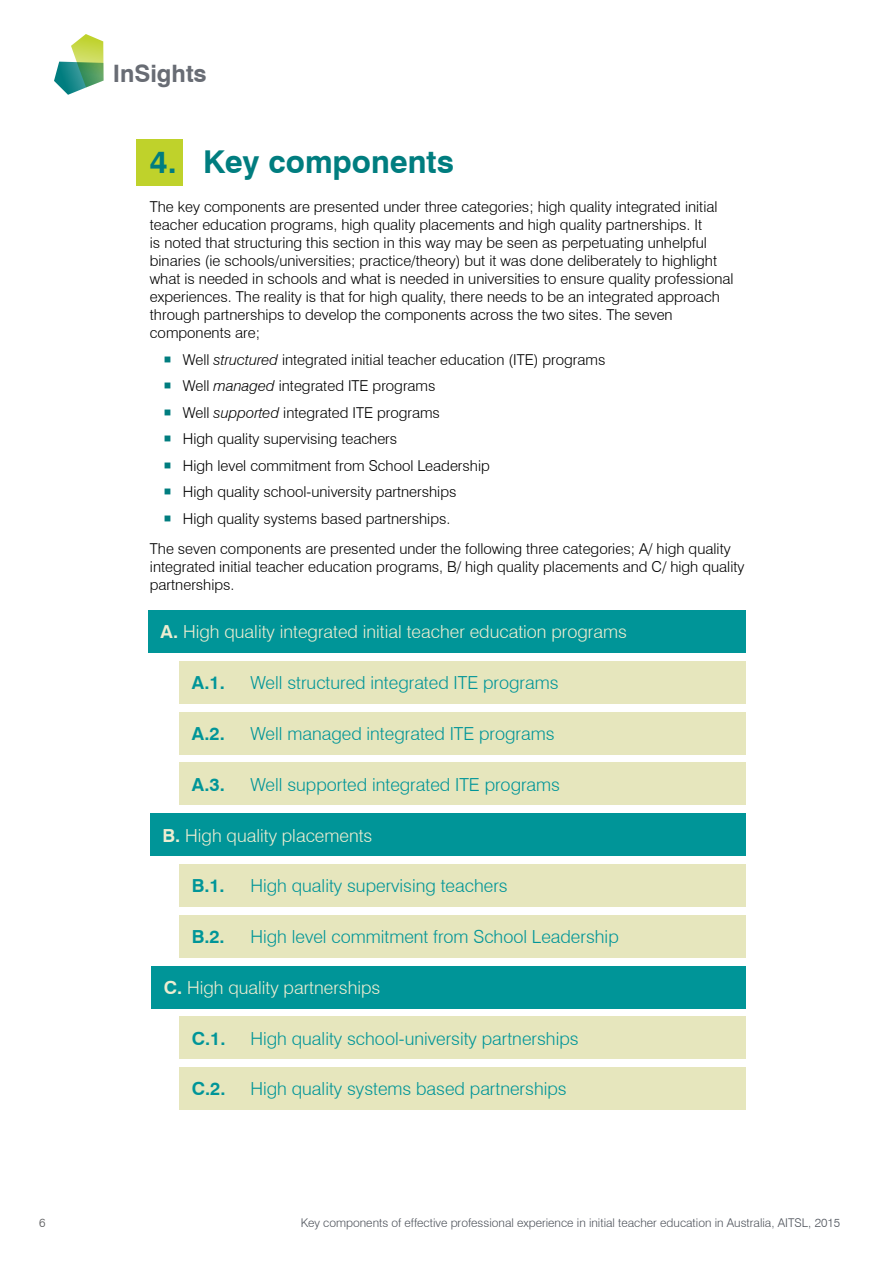
<style>
.page{position:relative;width:893px;height:1263px;background:#fff}
.page>*{position:absolute;margin:0;border:0;box-sizing:border-box;transform-origin:0 0}
.t1{font:700 31.5px "Swiss 721 BT";color:#007d7f}
.t2{font:700 24px "Swiss 721 BT";color:#686c74}
.t3{font:300 18px "Swiss 721 BT";color:#009598}
.t4{font:300 18px "Swiss 721 BT";color:#ededd1}
.t5{font:700 18px "Swiss 721 BT";color:#009598}
.t6{font:300 15px/18px "Swiss 721 BT";color:#000}
.t7{font:300 12px "Swiss 721 BT";color:#4d525a}
.t8{font:300 12px "Swiss 721 BT";color:#58595b}
.s1{font-style:italic}
.s2{font-weight:700}
</style>
<div class="page">
<svg style="left:54px;top:34px;width:50px;height:61px"></svg>
<div style="left:136px;top:139px;width:47px;height:47px;background:#bfd22b"></div>
<div style="left:148px;top:610px;width:597px;height:43px;background:#009598"></div>
<div style="left:179px;top:661px;width:566px;height:42px;background:#e6e6bd"></div>
<div style="left:179px;top:712px;width:566px;height:42px;background:#e6e6bd"></div>
<div style="left:179px;top:763px;width:566px;height:42px;background:#e6e6bd"></div>
<div style="left:150px;top:813px;width:595px;height:43px;background:#009598"></div>
<div style="left:179px;top:864px;width:566px;height:43px;background:#e6e6bd"></div>
<div style="left:179px;top:915px;width:566px;height:42px;background:#e6e6bd"></div>
<div style="left:151px;top:966px;width:594px;height:42px;background:#009598"></div>
<div style="left:179px;top:1016px;width:566px;height:43px;background:#e6e6bd"></div>
<div style="left:179px;top:1067px;width:566px;height:43px;background:#e6e6bd"></div>
<h2 class="t2" style="left:113px;top:58px;width:96px">InSights</h2>
<h1 class="t1" style="left:150px;top:142px;width:305px">4. Key components</h1>
<p class="t6" style="left:150px;top:198px;width:585px">The key components are presented under three categories; high quality integrated initial teacher education programs, high quality placements and high quality partnerships. It<br>is noted that structuring this section in this way may be seen as perpetuating unhelpful binaries (ie schools/universities; practice/theory) but it was done deliberately to highlight what is needed in schools and what is needed in universities to ensure quality professional experiences. The reality is that for high quality, there needs to be an integrated approach through partnerships to develop the components across the two sites. The seven components are;</p>
<p class="t6" style="left:183px;top:346px;width:424px;line-height:26.5px">Well <span class="s1">structured</span> integrated initial teacher education (ITE) programs Well <span class="s1">managed</span> integrated ITE programs<br>Well <span class="s1">supported</span> integrated ITE programs<br>High quality supervising teachers<br>High level commitment from School Leadership<br>High quality school-university partnerships<br>High quality systems based partnerships.</p>
<p class="t6" style="left:150px;top:540px;width:596px">The seven components are presented under the following three categories; A/ high quality integrated initial teacher education programs, B/ high quality placements and C/ high quality partnerships.</p>
<p class="t4" style="left:161px;top:621px;width:468px"><span class="s2">A.</span> High quality integrated initial teacher education programs</p>
<p class="t5" style="left:192px;top:672px;width:35px">A.1.</p>
<p class="t3" style="left:250px;top:672px;width:310px">Well structured integrated ITE programs</p>
<p class="t5" style="left:192px;top:722px;width:35px">A.2.</p>
<p class="t3" style="left:250px;top:722px;width:306px">Well managed integrated ITE programs</p>
<p class="t5" style="left:192px;top:773px;width:35px">A.3.</p>
<p class="t3" style="left:250px;top:773px;width:311px">Well supported integrated ITE programs</p>
<p class="t4" style="left:163px;top:824px;width:211px"><span class="s2">B.</span> High quality placements</p>
<p class="t5" style="left:192px;top:875px;width:35px">B.1.</p>
<p class="t3" style="left:250px;top:875px;width:259px">High quality supervising teachers</p>
<p class="t5" style="left:192px;top:926px;width:35px">B.2.</p>
<p class="t3" style="left:250px;top:926px;width:370px">High level commitment from School Leadership</p>
<p class="t4" style="left:164px;top:976px;width:218px"><span class="s2">C.</span> High quality partnerships</p>
<p class="t5" style="left:192px;top:1027px;width:35px">C.1.</p>
<p class="t3" style="left:250px;top:1027px;width:330px">High quality school-university partnerships</p>
<p class="t5" style="left:192px;top:1078px;width:35px">C.2.</p>
<p class="t3" style="left:250px;top:1078px;width:318px">High quality systems based partnerships</p>
<p class="t8" style="left:39px;top:1216px;width:8px">6</p>
<p class="t7" style="left:301px;top:1216px;width:541px">Key components of effective professional experience in initial teacher education in Australia, AITSL, 2015</p>
</div>
